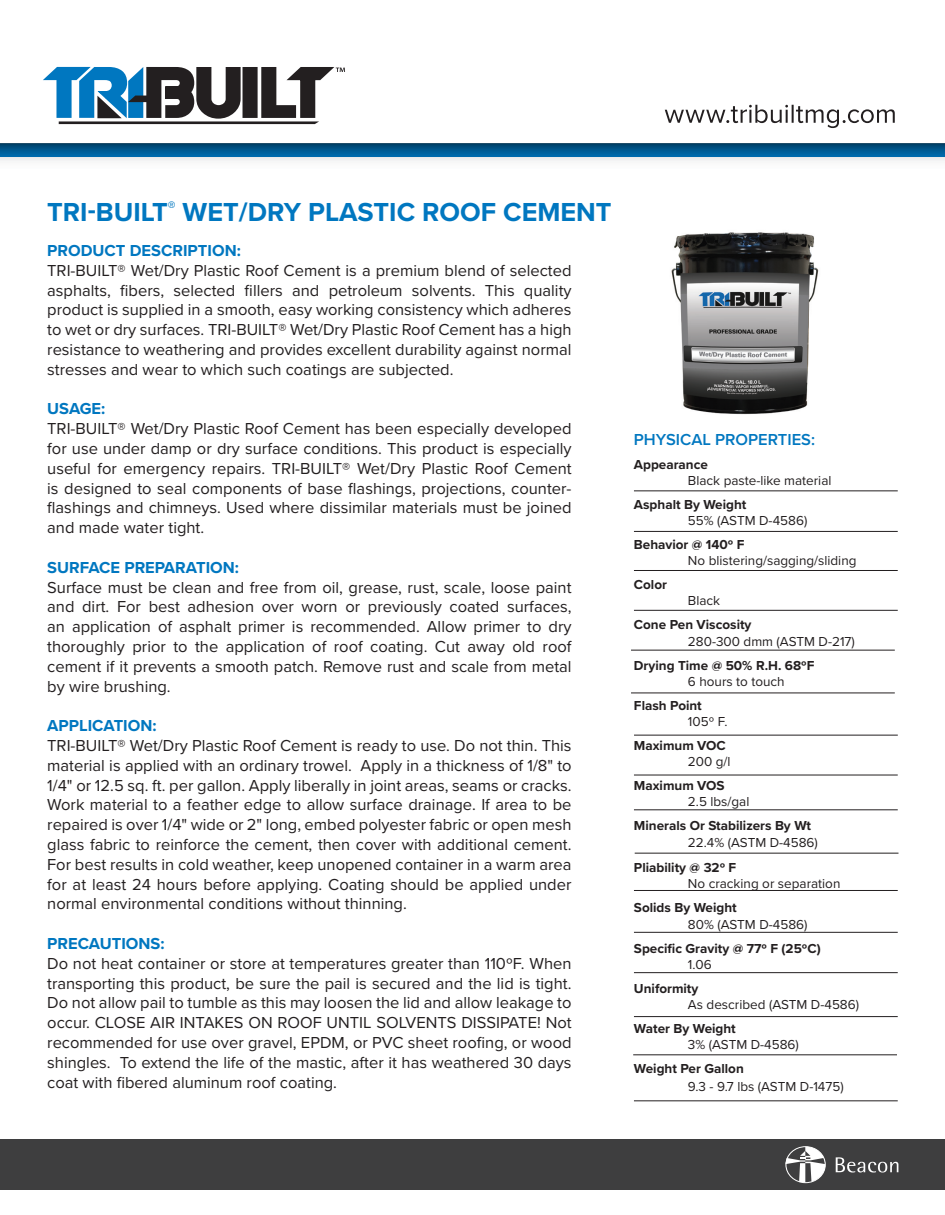
<style>
.page{position:relative;width:945px;height:1215px;background:#fff}
.page>*{position:absolute;margin:0;border:0;box-sizing:border-box;transform-origin:0 0}
.t1{font:700 27px "Proxima Nova";color:#0077c0}
.t2{font:16.5px/19.8px "Proxima Nova";color:#231f20;text-align:justify}
.t3{font:700 16.5px "Proxima Nova";color:#0077c0}
.t4{font:600 16.5px "Proxima Nova";color:#0077c0}
.t5{font:13.5px "Proxima Nova";color:#231f20}
.t6{font:700 13.5px "Proxima Nova";color:#231f20}
</style>
<div class="page">
<svg style="left:665px;top:105px;width:230px;height:23px"></svg>
<svg style="left:43px;top:67px;width:302px;height:57px"></svg>
<svg style="left:0;top:143px;width:945px;height:18px"></svg>
<div style="left:0;top:1139px;width:945px;height:51px;background:#3e3e3f"></div>
<svg style="left:836px;top:1157px;width:62px;height:16px"></svg>
<svg style="left:785px;top:1146px;width:41px;height:37px"></svg>
<img style="left:671px;top:232px;width:148px;height:183px">
<hr style="left:634px;top:491px;width:264px;height:1px;background:#231f20">
<hr style="left:634px;top:531px;width:264px;height:1px;background:#231f20">
<hr style="left:634px;top:570px;width:264px;height:1px;background:#231f20">
<hr style="left:634px;top:610px;width:264px;height:1px;background:#231f20">
<hr style="left:631px;top:650px;width:264px;height:1px;background:#231f20">
<hr style="left:631px;top:693px;width:264px;height:1px;background:#231f20">
<hr style="left:634px;top:735px;width:264px;height:1px;background:#231f20">
<hr style="left:634px;top:775px;width:264px;height:1px;background:#231f20">
<hr style="left:634px;top:810px;width:264px;height:1px;background:#231f20">
<hr style="left:635px;top:853px;width:264px;height:1px;background:#231f20">
<hr style="left:634px;top:890px;width:264px;height:1px;background:#231f20">
<hr style="left:634px;top:932px;width:264px;height:1px;background:#231f20">
<hr style="left:634px;top:972px;width:264px;height:1px;background:#231f20">
<hr style="left:634px;top:1016px;width:264px;height:1px;background:#231f20">
<hr style="left:633px;top:1055px;width:264px;height:1px;background:#231f20">
<hr style="left:634px;top:1101px;width:264px;height:1px;background:#231f20">
<h1 class="t1" style="left:47px;top:191px;width:566px">TRI-BUILT<sup>®</sup> WET/DRY PLASTIC ROOF CEMENT</h1>
<p class="t3" style="left:47px;top:238px;width:195px">PRODUCT DESCRIPTION:</p>
<p class="t2" style="left:47px;top:260px;width:526px">TRI-BUILT® Wet/Dry Plastic Roof Cement is a premium blend of selected asphalts, fibers, selected fillers and petroleum solvents. This quality product is supplied in a smooth, easy working consistency which adheres to wet or dry surfaces. TRI-BUILT® Wet/Dry Plastic Roof Cement has a high resistance to weathering and provides excellent durability against normal stresses and wear to which such coatings are subjected.</p>
<p class="t3" style="left:47px;top:397px;width:60px">USAGE:</p>
<p class="t2" style="left:47px;top:418px;width:526px">TRI-BUILT® Wet/Dry Plastic Roof Cement has been especially developed for use under damp or dry surface conditions. This product is especially useful for emergency repairs. TRI-BUILT® Wet/Dry Plastic Roof Cement is designed to seal components of base flashings, projections, counter&shy;flashings and chimneys. Used where dissimilar materials must be joined and made water tight.</p>
<p class="t3" style="left:47px;top:555px;width:193px">SURFACE PREPARATION:</p>
<p class="t2" style="left:47px;top:577px;width:526px">Surface must be clean and free from oil, grease, rust, scale, loose paint and dirt. For best adhesion over worn or previously coated surfaces, an application of asphalt primer is recommended. Allow primer to dry thoroughly prior to the application of roof coating. Cut away old roof cement if it prevents a smooth patch. Remove rust and scale from metal by wire brushing.</p>
<p class="t3" style="left:47px;top:713px;width:111px">APPLICATION:</p>
<p class="t2" style="left:47px;top:735px;width:526px">TRI-BUILT® Wet/Dry Plastic Roof Cement is ready to use. Do not thin. This material is applied with an ordinary trowel. Apply in a thickness of 1/8" to 1/4" or 12.5 sq. ft. per gallon. Apply liberally in joint areas, seams or cracks.<br>Work material to a feather edge to allow surface drainage. If area to be repaired is over 1/4" wide or 2" long, embed polyester fabric or open mesh glass fabric to reinforce the cement, then cover with additional cement.<br>For best results in cold weather, keep unopened container in a warm area for at least 24 hours before applying. Coating should be applied under normal environmental conditions without thinning.</p>
<p class="t3" style="left:47px;top:931px;width:119px">PRECAUTIONS:</p>
<p class="t2" style="left:47px;top:953px;width:526px">Do not heat container or store at temperatures greater than 110ºF. When transporting this product, be sure the pail is secured and the lid is tight.<br>Do not allow pail to tumble as this may loosen the lid and allow leakage to occur. CLOSE AIR INTAKES ON ROOF UNTIL SOLVENTS DISSIPATE! Not recommended for use over gravel, EPDM, or PVC sheet roofing, or wood shingles. To extend the life of the mastic, after it has weathered 30 days coat with fibered aluminum roof coating.</p>
<p class="t4" style="left:634px;top:427px;width:183px">PHYSICAL PROPERTIES:</p>
<p class="t6" style="left:634px;top:454px;width:76px">Appearance</p>
<p class="t5" style="left:688px;top:470px;width:145px">Black paste-like material</p>
<p class="t6" style="left:634px;top:494px;width:114px">Asphalt By Weight</p>
<p class="t5" style="left:688px;top:510px;width:121px">55% (ASTM D-4586)</p>
<p class="t6" style="left:634px;top:534px;width:112px">Behavior @ 140º F</p>
<p class="t5" style="left:688px;top:551px;width:170px">No blistering/sagging/sliding</p>
<p class="t6" style="left:634px;top:575px;width:35px">Color</p>
<p class="t5" style="left:688px;top:591px;width:34px">Black</p>
<p class="t6" style="left:634px;top:615px;width:119px">Cone Pen Viscosity</p>
<p class="t5" style="left:688px;top:631px;width:168px">280-300 dmm (ASTM D-217)</p>
<p class="t6" style="left:634px;top:655px;width:182px">Drying Time @ 50% R.H. 68ºF</p>
<p class="t5" style="left:688px;top:671px;width:98px">6 hours to touch</p>
<p class="t6" style="left:634px;top:695px;width:69px">Flash Point</p>
<p class="t5" style="left:688px;top:711px;width:41px">105º F.</p>
<p class="t6" style="left:634px;top:735px;width:93px">Maximum VOC</p>
<p class="t5" style="left:688px;top:752px;width:44px">200 g/l</p>
<p class="t6" style="left:634px;top:776px;width:92px">Maximum VOS</p>
<p class="t5" style="left:688px;top:792px;width:63px">2.5 lbs/gal</p>
<p class="t6" style="left:634px;top:816px;width:179px">Minerals Or Stabilizers By Wt</p>
<p class="t5" style="left:688px;top:832px;width:132px">22.4% (ASTM D-4586)</p>
<p class="t6" style="left:634px;top:858px;width:104px">Pliability @ 32º F</p>
<p class="t5" style="left:688px;top:874px;width:154px">No cracking or separation</p>
<p class="t6" style="left:634px;top:898px;width:104px">Solids By Weight</p>
<p class="t5" style="left:688px;top:914px;width:121px">80% (ASTM D-4586)</p>
<p class="t6" style="left:634px;top:938px;width:188px">Specific Gravity @ 77º F (25ºC)</p>
<p class="t5" style="left:688px;top:954px;width:25px">1.06</p>
<p class="t6" style="left:634px;top:978px;width:66px">Uniformity</p>
<p class="t5" style="left:688px;top:994px;width:173px">As described (ASTM D-4586)</p>
<p class="t6" style="left:634px;top:1018px;width:103px">Water By Weight</p>
<p class="t5" style="left:688px;top:1035px;width:113px">3% (ASTM D-4586)</p>
<p class="t6" style="left:634px;top:1059px;width:111px">Weight Per Gallon</p>
<p class="t5" style="left:688px;top:1076px;width:157px">9.3 - 9.7 lbs (ASTM D-1475)</p>
</div>
